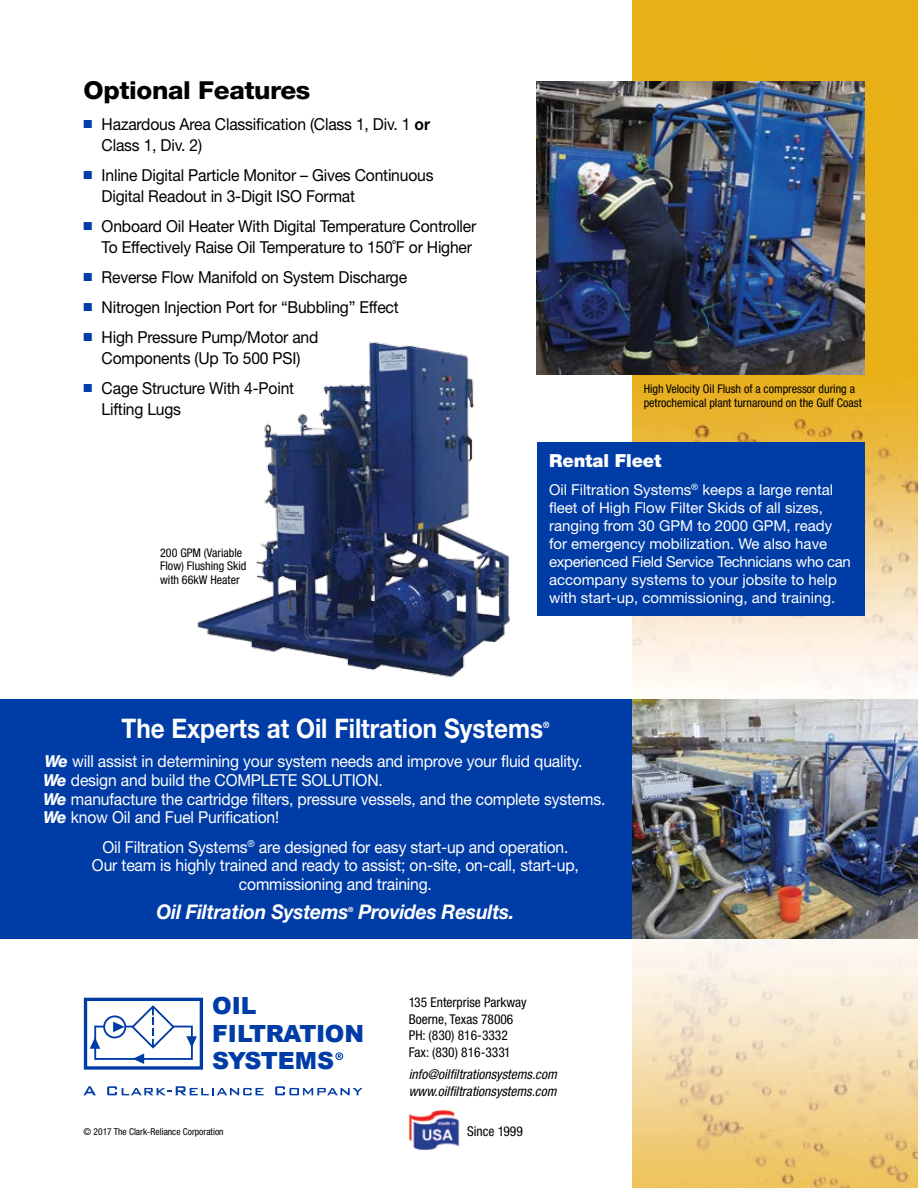
<style>
.page{position:relative;width:918px;height:1188px;background:#fff}
.page>*{position:absolute;margin:0;border:0;box-sizing:border-box;transform-origin:0 0}
.t1{font:700 27px "Helvetica Neue LT Std";color:#fff;scale:.9 1}
.t2{font:800 24.75px "Helvetica Neue LT Std";letter-spacing:-.015em;color:#000;scale:1.05 1}
.t3{font:900 23.7px/27.5px "Arial";letter-spacing:-.02em;color:#003ca6}
.t4{font:italic 700 20.25px "Helvetica Neue LT Std";letter-spacing:-.01em;color:#fff;scale:.95 1}
.t5{font:900 18px "Helvetica Neue LT Std";letter-spacing:-.005em;color:#fff}
.t6{font:16.5px/21px "Helvetica Neue LT Std";letter-spacing:-.01em;color:#000;scale:.95 1}
.t7{font:16.5px/18.8px "Helvetica Neue LT Std";letter-spacing:-.01em;color:#fff;scale:.95 1}
.t8{font:15px/18px "Helvetica Neue LT Std";color:#fff}
.t9{font:condensed 13.5px/16.5px "Helvetica Neue LT Std";color:#000}
.t10{font:italic condensed 13.5px/16.5px "Helvetica Neue LT Std";color:#000}
.t11{font:condensed 12px/13.5px "Helvetica Neue LT Std";color:#000}
.t12{font:condensed 9.45px "Helvetica Neue";color:#000}
.t13{font:700 8.7px "Helvetica Neue LT Std";color:#fff;scale:.9 1}
.t14{font:italic 700 7.05px "Helvetica Neue LT Std";color:#fff;scale:.95 1}
.s1{color:#003ca6}
.s2{font-weight:700}
.s3{font-weight:800;font-style:italic}
</style>
<div class="page">
<img style="left:632px;top:939px;width:286px;height:249px">
<img style="left:632px;top:0;width:286px;height:699px">
<svg style="left:84px;top:998px;width:119px;height:72px"></svg>
<svg style="left:84px;top:1086px;width:12px;height:9px"></svg>
<svg style="left:107px;top:1086px;width:157px;height:9px"></svg>
<svg style="left:275px;top:1086px;width:88px;height:9px"></svg>
<svg style="left:335px;top:1052px;width:8px;height:8px"></svg>
<img style="left:408px;top:1110px;width:52px;height:40px">
<div style="left:0;top:699px;width:632px;height:240px;background:#003ca6"></div>
<div style="left:537px;top:442px;width:328px;height:174px;background:#003ca6"></div>
<img style="left:197px;top:342px;width:313px;height:336px">
<img style="left:632px;top:699px;width:286px;height:240px">
<img style="left:537px;top:81px;width:328px;height:294px">
<h2 class="t2" style="left:84px;top:75px;width:217px">Optional Features</h2>
<p class="t6" style="left:102px;top:113px;width:347px;text-indent:-18px"><span class="s1">■</span> Hazardous Area Classification (Class 1, Div. 1 <span class="s2">or<br></span>Class 1, Div. 2)</p>
<p class="t6" style="left:102px;top:164px;width:351px;text-indent:-18px"><span class="s1">■</span> Inline Digital Particle Monitor – Gives Continuous<br>Digital Readout in 3-Digit ISO Format</p>
<p class="t6" style="left:84px;top:215px;width:415px;text-align:right"><span class="s1">■</span> Onboard Oil Heater With Digital Temperature Controller<br>To Effectively Raise Oil Temperature to 150˚F or Higher</p>
<p class="t6" style="left:84px;top:266px;width:342px"><span class="s1">■</span> Reverse Flow Manifold on System Discharge</p>
<p class="t6" style="left:84px;top:296px;width:333px"><span class="s1">■</span> Nitrogen Injection Port for “Bubbling” Effect</p>
<p class="t6" style="left:84px;top:326px;width:249px;text-align:center"><span class="s1">■</span> High Pressure Pump/Motor and<br>Components (Up To 500 PSI)</p>
<p class="t6" style="left:102px;top:377px;width:204px;text-indent:-18px"><span class="s1">■</span> Cage Structure With 4-Point<br>Lifting Lugs</p>
<p class="t11" style="left:160px;top:546px;width:88px">200 GPM (Variable<br>Flow) Flushing Skid with 66kW Heater</p>
<p class="t11" style="left:644px;top:382px;width:220px">High Velocity Oil Flush of a compressor during a petrochemical plant turnaround on the Gulf Coast</p>
<p class="t5" style="left:549px;top:450px;width:114px">Rental Fleet</p>
<p class="t8" style="left:549px;top:480px;width:303px">Oil Filtration Systems<sup>®</sup> keeps a large rental fleet of High Flow Filter Skids of all sizes, ranging from 30 GPM to 2000 GPM, ready for emergency mobilization. We also have experienced Field Service Technicians who can accompany systems to your jobsite to help with start-up, commissioning, and training.</p>
<h1 class="t1" style="left:122px;top:712px;width:470px">The Experts at Oil Filtration Systems</h1>
<p class="t13" style="left:543px;top:720px;width:8px">®</p>
<p class="t7" style="left:44px;top:752px;width:593px"><span class="s3">We</span> will assist in determining your system needs and improve your fluid quality.<br><span class="s3">We</span> design and build the COMPLETE SOLUTION.<br><span class="s3">We</span> manufacture the cartridge filters, pressure vessels, and the complete systems.<br><span class="s3">We</span> know Oil and Fuel Purification!</p>
<p class="t7" style="left:92px;top:837px;width:514px;text-align:center">Oil Filtration Systems<sup>®</sup> are designed for easy start-up and operation.<br>Our team is highly trained and ready to assist; on-site, on-call, start-up, commissioning and training.</p>
<p class="t4" style="left:156px;top:900px;width:203px">Oil Filtration Systems</p>
<p class="t14" style="left:348px;top:905px;width:7px">®</p>
<p class="t4" style="left:359px;top:900px;width:166px">Provides Results.</p>
<h3 class="t3" style="left:212px;top:991px;width:154px">OIL<br>FILTRATION<br>SYSTEMS</h3>
<p class="t9" style="left:409px;top:994px;width:119px">135 Enterprise Parkway<br>Boerne, Texas 78006<br>PH: (830) 816-3332<br>Fax: (830) 816-3331</p>
<p class="t10" style="left:409px;top:1066px;width:149px">info@oilfiltrationsystems.com www.oilfiltrationsystems.com</p>
<p class="t12" style="left:84px;top:1126px;width:142px">© 2017 The Clark-Reliance Corporation</p>
<p class="t9" style="left:467px;top:1123px;width:57px">Since 1999</p>
</div>
